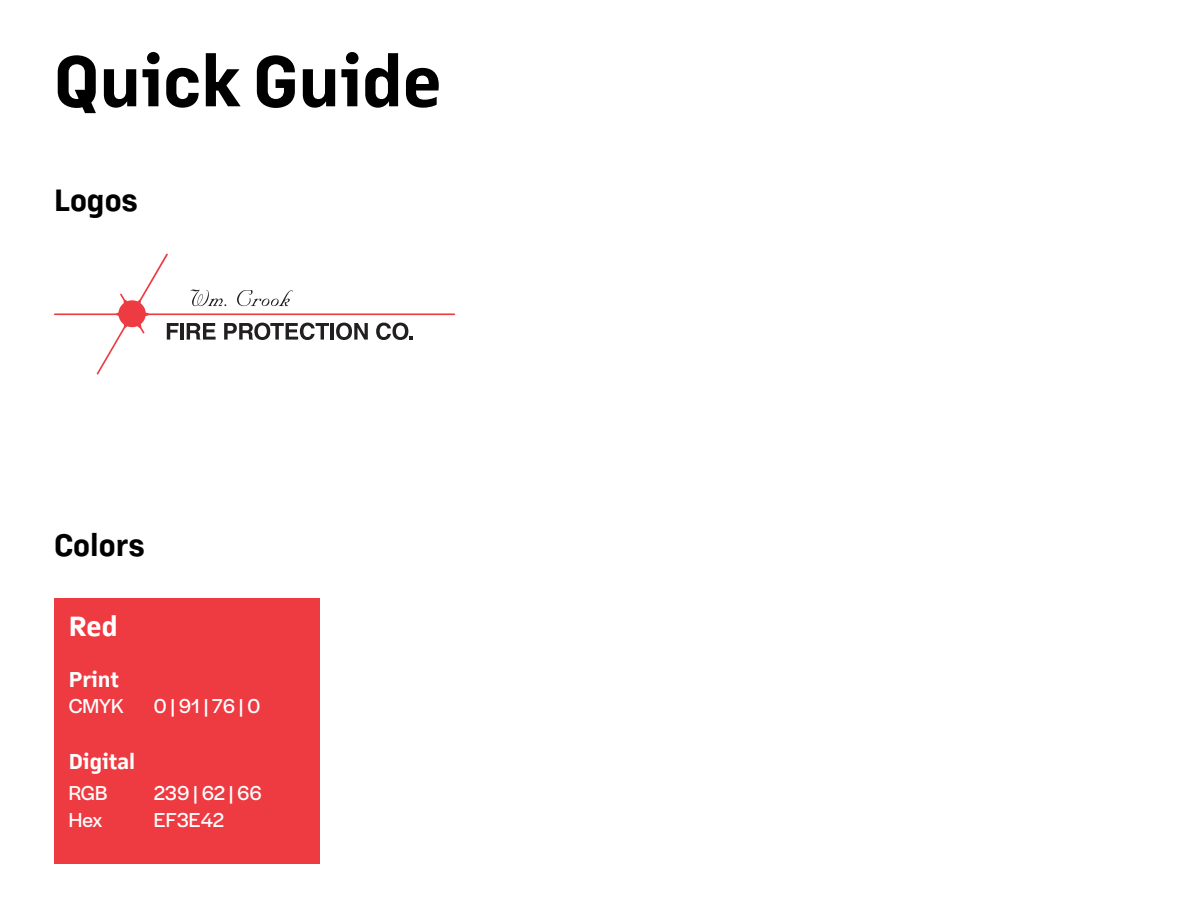
<style>
.page{position:relative;width:1188px;height:918px;background:#fff}
.page>*{position:absolute;margin:0;border:0;box-sizing:border-box;transform-origin:0 0}
.t1{font:700 69px "Margin MVB";color:#000}
.t2{font:700 30px "Margin MVB";color:#000}
.t3{font:700 27px "Margin MVB";color:#fff}
.t4{font:21px "Halyard Display";color:#fff}
.t5{font:700 21px "Margin MVB";color:#fff}
</style>
<div class="page">
<svg style="left:54px;top:254px;width:401px;height:121px"></svg>
<div style="left:55px;top:598px;width:265px;height:266px;background:#ee3a41"></div>
<p class="t1" style="left:54px;top:33px;width:389px">Quick Guide</p>
<p class="t2" style="left:54px;top:179px;width:86px">Logos</p>
<p class="t2" style="left:54px;top:524px;width:92px">Colors</p>
<p class="t3" style="left:69px;top:607px;width:50px">Red</p>
<p class="t5" style="left:69px;top:665px;width:52px">Print</p>
<p class="t4" style="left:69px;top:691px;width:56px">CMYK</p>
<p class="t5" style="left:69px;top:746px;width:68px">Digital</p>
<p class="t4" style="left:69px;top:778px;width:40px">RGB</p>
<p class="t4" style="left:154px;top:691px;width:108px">0 | 91 | 76 | 0</p>
<p class="t4" style="left:154px;top:778px;width:110px">239 | 62 | 66</p>
<p class="t4" style="left:69px;top:805px;width:35px">Hex</p>
<p class="t4" style="left:154px;top:805px;width:72px">EF3E42</p>
</div>
